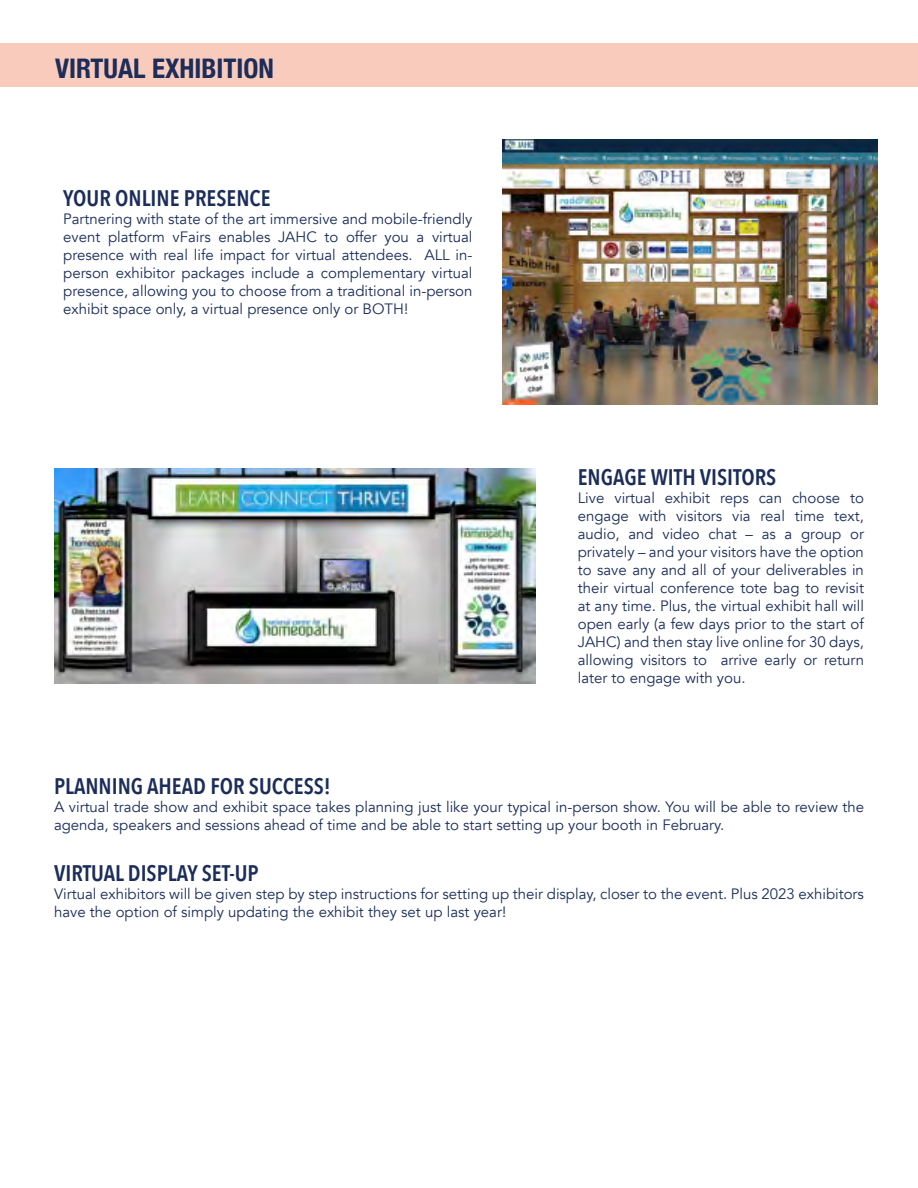
<style>
.page{position:relative;width:918px;height:1188px;background:#fff}
.page>*{position:absolute;margin:0;border:0;box-sizing:border-box;transform-origin:0 0}
.t1{font:700 condensed 27px "Helvetica Neue";color:#1c2d5a}
.t2{font:600 22.5px "Avenir Next Condensed";color:#1c2d5a}
.t3{font:15px/18px "Avenir";color:#1c2d5a}
</style>
<div class="page">
<div style="left:0;top:43px;width:918px;height:43px;background:#f9cbbc"></div>
<img style="left:502px;top:140px;width:376px;height:265px">
<img style="left:54px;top:469px;width:482px;height:214px">
<p class="t1" style="left:55px;top:46px;width:220px">VIRTUAL EXHIBITION</p>
<p class="t2" style="left:63px;top:179px;width:209px">YOUR ONLINE PRESENCE</p>
<p class="t3" style="left:63px;top:210px;width:411px;text-align:justify">Partnering with state of the art immersive and mobile-friendly event platform vFairs enables JAHC to offer you a virtual presence with real life impact for virtual attendees. ALL in&shy;person exhibitor packages include a complementary virtual presence, allowing you to choose from a traditional in-person exhibit space only, a virtual presence only or BOTH!</p>
<p class="t2" style="left:578px;top:457px;width:200px">ENGAGE WITH VISITORS</p>
<p class="t3" style="left:578px;top:489px;width:288px;text-align:justify">Live virtual exhibit reps can choose to engage with visitors via real time text, audio, and video chat – as a group or privately – and your visitors have the option to save any and all of your deliverables in their virtual conference tote bag to revisit at any time. Plus, the virtual exhibit hall will open early (a few days prior to the start of JAHC) and then stay live online for 30 days, allowing visitors to arrive early or return later to engage with you.</p>
<p class="t2" style="left:54px;top:766px;width:278px">PLANNING AHEAD FOR SUCCESS!</p>
<p class="t3" style="left:54px;top:798px;width:812px">A virtual trade show and exhibit space takes planning just like your typical in-person show. You will be able to review the agenda, speakers and sessions ahead of time and be able to start setting up your booth in February.</p>
<p class="t2" style="left:54px;top:853px;width:206px">VIRTUAL DISPLAY SET-UP</p>
<p class="t3" style="left:54px;top:885px;width:812px">Virtual exhibitors will be given step by step instructions for setting up their display, closer to the event. Plus 2023 exhibitors have the option of simply updating the exhibit they set up last year!</p>
</div>
